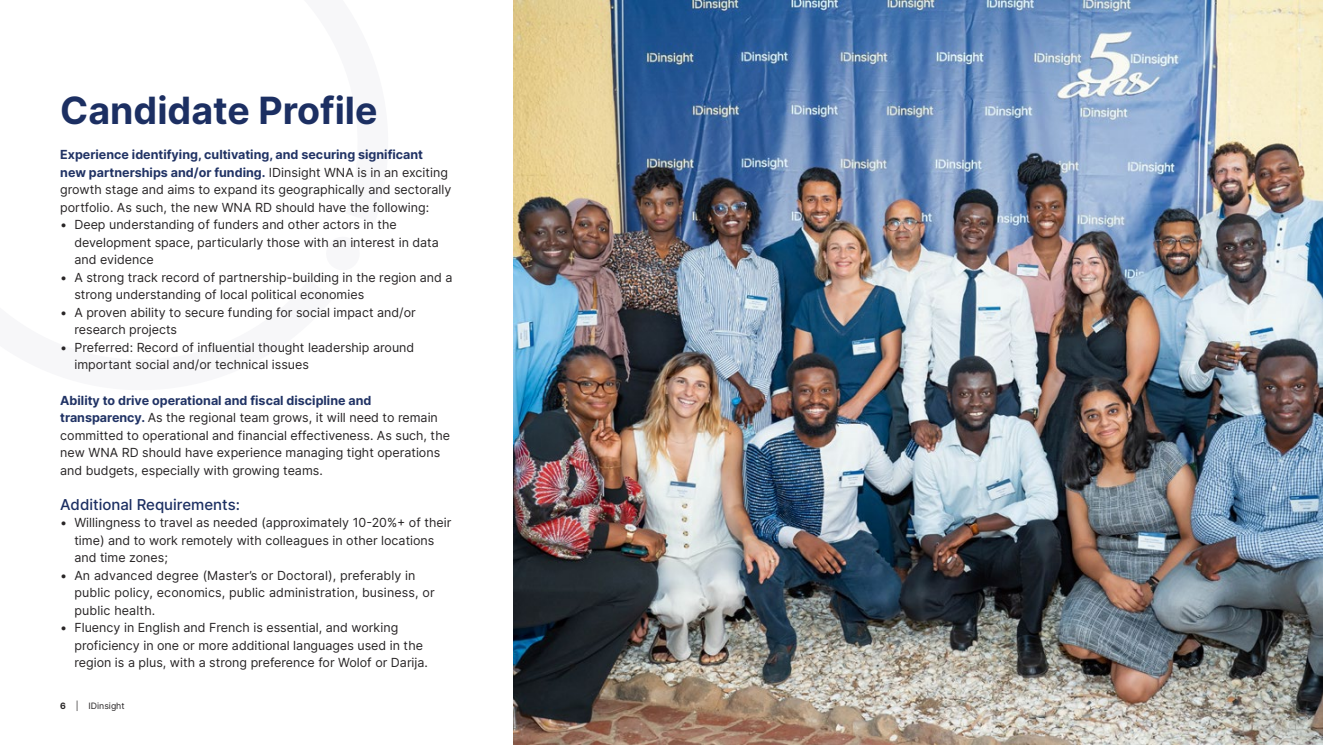
<style>
.page{position:relative;width:1323px;height:745px;background:#fff}
.page>*{position:absolute;margin:0;border:0;box-sizing:border-box;transform-origin:0 0}
.t1{font:700 37.5px "Inter";color:#1c2f62}
.t2{font:500 15px "Inter";color:#1c2f62}
.t3{font:12.5px/17.5px "Inter";color:#282526}
.t4{font:8.75px "Inter";color:#282526}
.s1{font-weight:700;color:#213365}
.s2{font-weight:700}
</style>
<div class="page">
<img style="left:514px;top:0;width:809px;height:744px">
<h2 class="t1" style="left:60px;top:83px;width:319px">Candidate Profile</h2>
<p class="t3" style="left:60px;top:145px;width:393px"><span class="s1">Experience identifying, cultivating, and securing significant new partnerships and/or funding.</span> IDinsight WNA is in an exciting growth stage and aims to expand its geographically and sectorally portfolio. As such, the new WNA RD should have the following:</p>
<p class="t3" style="left:74px;top:215px;width:366px;text-indent:-14px">• Deep understanding of funders and other actors in the development space, particularly those with an interest in data and evidence</p>
<p class="t3" style="left:74px;top:268px;width:380px;text-indent:-14px">• A strong track record of partnership-building in the region and a strong understanding of local political economies</p>
<p class="t3" style="left:74px;top:303px;width:343px;text-indent:-14px">• A proven ability to secure funding for social impact and/or research projects</p>
<p class="t3" style="left:74px;top:338px;width:341px;text-indent:-14px">• Preferred: Record of influential thought leadership around important social and/or technical issues</p>
<p class="t3" style="left:60px;top:390px;width:391px"><span class="s1">Ability to drive operational and fiscal discipline and transparency.</span> As the regional team grows, it will need to remain committed to operational and financial effectiveness. As such, the new WNA RD should have experience managing tight operations and budgets, especially with growing teams.</p>
<h4 class="t2" style="left:60px;top:493px;width:181px">Additional Requirements:</h4>
<p class="t3" style="left:74px;top:513px;width:378px;text-indent:-14px">• Willingness to travel as needed (approximately 10-20%+ of their time) and to work remotely with colleagues in other locations and time zones;</p>
<p class="t3" style="left:74px;top:565px;width:362px;text-indent:-14px">• An advanced degree (Master’s or Doctoral), preferably in public policy, economics, public administration, business, or public health.</p>
<p class="t3" style="left:74px;top:618px;width:355px;text-indent:-14px">• Fluency in English and French is essential, and working proficiency in one or more additional languages used in the region is a plus, with a strong preference for Wolof or Darija.</p>
<p class="t4" style="left:60px;top:698px;width:66px"><span class="s2">6</span> | IDinsight</p>
</div>
